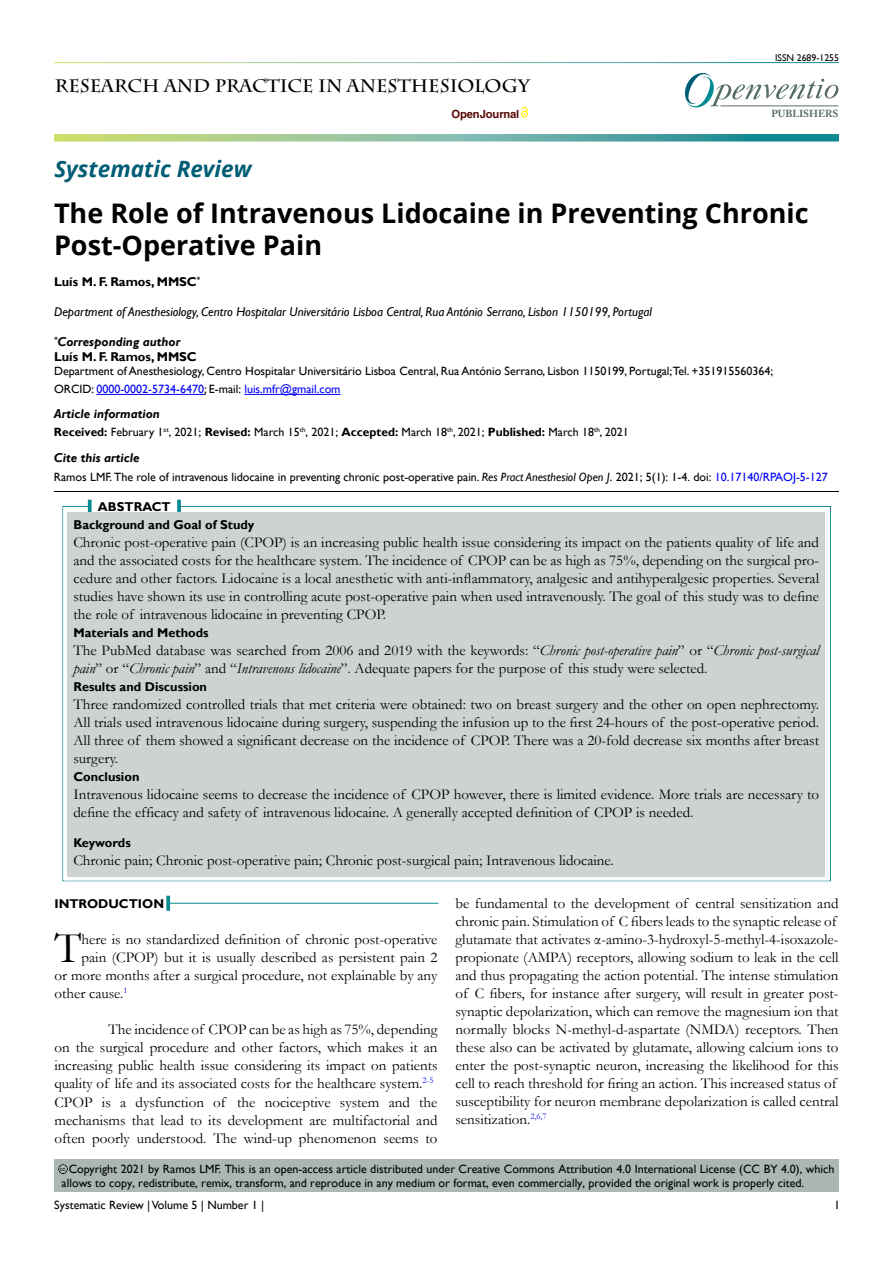
<style>
.page{position:relative;width:893px;height:1263px;background:#fff}
.page>*{position:absolute;margin:0;border:0;box-sizing:border-box;transform-origin:0 0}
.t1{font:43.8px "Garamond";color:#000}
.t2{font:700 27px/32.4px "Open Sans";color:#000101}
.t3{font:italic 700 22.5px "Open Sans";color:#015d76}
.t4{font:700 18px "Charlemagne Std";color:#000}
.t5{font:15px/18px "Garamond";color:#000}
.t6{font:italic 12.75px "Gill Sans";color:#000101}
.t7{font:700 12.75px "Gill Sans";color:#000}
.t8{font:italic 700 12.75px/15.3px "Gill Sans";color:#000101}
.t9{font:700 12.75px "Gill Sans";color:#000101}
.t10{font:italic 700 12.75px "Gill Sans";color:#000}
.t11{font:12px/18px "Gill Sans";color:#000101}
.t12{font:12px/14.4px "Gill Sans";color:#000}
.t13{font:700 11.25px "Helvetica LT Std";letter-spacing:-.015em;color:#580b05}
.t14{font:700 10.2px "Adobe Caslon Pro";color:#566d65}
.t15{font:9.75px "Gill Sans";color:#0a0000}
.t16{font:5.7px "Arial";color:#000}
.s1{font-style:normal}
.s2{color:#0000fa}
.s3{color:#000}
.s4{font-weight:700}
.s5{font-style:italic}
.s6{color:#000101}
</style>
<div class="page">
<svg style="left:685px;top:73px;width:153px;height:35px"></svg>
<hr style="left:720px;top:106px;width:118px;height:1px;background:#566d65">
<svg style="left:54px;top:134px;width:785px;height:8px"></svg>
<svg style="left:521px;top:106px;width:6px;height:11px"></svg>
<hr style="left:96px;top:394px;width:108px;height:1px;background:#0000fa">
<hr style="left:244px;top:394px;width:97px;height:1px;background:#0000fa">
<div style="left:42px;top:481px;width:810px;height:12px;background:#f6f1f3;opacity:.75"></div>
<div style="left:54px;top:1159px;width:785px;height:33px;background:#aab7b5"></div>
<div style="left:45px;top:1152px;width:38px;height:23px;background:#f6f1f3;opacity:.75"></div>
<div style="left:50px;top:497px;width:794px;height:385px;background:#f6f1f3;opacity:.75"></div>
<svg style="left:88px;top:500px;width:4px;height:12px"></svg>
<svg style="left:177px;top:500px;width:4px;height:12px"></svg>
<hr style="left:170px;top:903px;width:268px;height:1px;background:#0a8b93">
<svg style="left:166px;top:896px;width:4px;height:15px"></svg>
<p class="t4" style="left:55px;top:75px;width:476px">RESEARCH AND PRACTICE IN ANESTHESIOLOGY</p>
<h3 class="t3" style="left:54px;top:153px;width:199px">Systematic Review</h3>
<p class="t13" style="left:451px;top:107px;width:69px">Open Journal</p>
<p class="t15" style="left:775px;top:52px;width:65px">ISSN 2689-1255</p>
<p class="t14" style="left:771px;top:108px;width:69px">PUBLISHERS</p>
<h2 class="t2" style="left:54px;top:196px;width:756px">The Role of Intravenous Lidocaine in Preventing Chronic<br>Post-Operative Pain</h2>
<p class="t9" style="left:54px;top:274px;width:148px">Luís M. F. Ramos, MMSC<sup>*</sup></p>
<p class="t6" style="left:54px;top:305px;width:599px">Department of Anesthesiology, Centro Hospitalar Universitário Lisboa Central, Rua António Serrano, Lisbon 1150199, Portugal</p>
<p class="t8" style="left:54px;top:334px;width:144px"><sup>*</sup>Corresponding author<br><span class="s1">Luís M. F. Ramos, MMSC</span></p>
<p class="t11" style="left:54px;top:363px;width:721px">Department of Anesthesiology, Centro Hospitalar Universitário Lisboa Central, Rua António Serrano, Lisbon 1150199, Portugal;Tel. +351915560364;<br>ORCID: <span class="s2">0000-0002-5734-6470</span><span class="s3">;</span> E-mail: <span class="s2">luis.mfr@gmail.com</span></p>
<p class="t8" style="left:54px;top:406px;width:108px">Article information</p>
<p class="t11" style="left:54px;top:423px;width:576px"><span class="s4">Received:</span> February 1<sup>st</sup>, 2021; <span class="s4">Revised:</span> March 15<sup>th</sup>, 2021; <span class="s4">Accepted:</span> <span class="s3">March</span> 18<sup>th</sup>, 2021; <span class="s4">Published:</span> <span class="s3">March</span> 18<sup>th</sup>, 2021</p>
<p class="t10" style="left:54px;top:450px;width:87px">Cite this article</p>
<p class="t11" style="left:54px;top:468px;width:775px">Ramos LMF. The role of intravenous lidocaine in preventing chronic post-operative pain. <span class="s5">Res Pract Anesthesiol Open J</span>. 2021; 5(1): 1-4. doi: <span class="s2">10.17140/RPAOJ-5-127</span></p>
<p class="t7" style="left:98px;top:499px;width:74px">ABSTRACT</p>
<p class="t7" style="left:73px;top:517px;width:182px">Background and Goal of Study</p>
<p class="t5" style="left:73px;top:533px;width:747px;text-align:justify">Chronic post-operative pain (CPOP) is an increasing public health issue considering its impact on the patients quality of life and and the associated costs for the healthcare system. The incidence of CPOP can be as high as 75%, depending on the surgical pro&shy;cedure and other factors. Lidocaine is a local anesthetic with anti-inflammatory, analgesic and antihyperalgesic properties. Several studies have shown its use in controlling acute post-operative pain when used intravenously. The goal of this study was to define the role of intravenous lidocaine in preventing CPOP.</p>
<p class="t7" style="left:73px;top:625px;width:137px">Materials and Methods</p>
<p class="t5" style="left:73px;top:641px;width:747px">The PubMed database was searched from 2006 and 2019 with the keywords: “<span class="s5">Chronic post-operative pain</span>” or “<span class="s5">Chronic post-surgical pain</span>” or “<span class="s5">Chronic pain</span>” and “<span class="s5">Intravenous lidocaine</span>”. Adequate papers for the purpose of this study were selected.</p>
<p class="t7" style="left:73px;top:679px;width:135px">Results and Discussion</p>
<p class="t5" style="left:73px;top:695px;width:747px;text-align:justify">Three randomized controlled trials that met criteria were obtained: two on breast surgery and the other on open nephrectomy.<br>All trials used intravenous lidocaine during surgery, suspending the infusion up to the first 24-hours of the post-operative period.<br>All three of them showed a significant decrease on the incidence of CPOP. There was a 20-fold decrease six months after breast surgery.</p>
<p class="t7" style="left:73px;top:769px;width:68px">Conclusion</p>
<p class="t5" style="left:73px;top:785px;width:747px">Intravenous lidocaine seems to decrease the incidence of CPOP however, there is limited evidence. More trials are necessary to define the efficacy and safety of intravenous lidocaine. A generally accepted definition of CPOP is needed.</p>
<p class="t7" style="left:73px;top:835px;width:59px">Keywords</p>
<p class="t5" style="left:73px;top:851px;width:542px">Chronic pain; Chronic post-operative pain; Chronic post-surgical pain; Intravenous lidocaine.</p>
<p class="t7" style="left:54px;top:896px;width:111px">INTRODUCTION</p>
<h1 class="t1" style="left:55px;top:918px;width:28px">T</h1>
<p class="t5" style="left:82px;top:929px;width:357px">here is no standardized definition of chronic post-operative</p>
<p class="t5" style="left:82px;top:947px;width:357px">pain (CPOP) but it is usually described as persistent pain 2</p>
<p class="t5" style="left:54px;top:965px;width:385px">or more months after a surgical procedure, not explainable by any</p>
<p class="t5" style="left:54px;top:983px;width:75px">other cause.<sup>1</sup></p>
<p class="t5" style="left:54px;top:1020px;width:385px;text-indent:54px">The incidence of CPOP can be as high as 75%, depending on the surgical procedure and other factors, which makes it an increasing public health issue considering its impact on patients quality of life and its associated costs for the healthcare system.<sup>2-5<br></sup>CPOP is a dysfunction of the nociceptive system and the mechanisms that lead to its development are multifactorial and often poorly understood. The wind-up phenomenon seems to</p>
<p class="t5" style="left:455px;top:893px;width:385px">be fundamental to the development of central sensitization and chronic pain. Stimulation of C fibers leads to the synaptic release of glutamate that activates α-amino-3-hydroxyl-5-methyl-4-isoxazole&shy;propionate (AMPA) receptors, allowing sodium to leak in the cell and thus propagating the action potential. The intense stimulation of C fibers, for instance after surgery, will result in greater post&shy;synaptic depolarization, which can remove the magnesium ion that normally blocks N-methyl-d-aspartate (NMDA) receptors. Then these also can be activated by glutamate, allowing calcium ions to enter the post-synaptic neuron, increasing the likelihood for this cell to reach threshold for firing an action. This increased status of susceptibility for neuron membrane depolarization is called central sensitization.<sup>2,6,7</sup></p>
<p class="t12" style="left:62px;top:1162px;width:774px;text-indent:7px">Copyright 2021 by <span class="s6">Ramos LMF</span>. This is an open-access article distributed under Creative Commons Attribution 4.0 International License (CC BY 4.0), which allows to copy, redistribute, remix, transform, and reproduce in any medium or format, even commercially, provided the original work is properly cited.</p>
<p class="t16" style="left:60px;top:1165px;width:7px">cc</p>
<p class="t12" style="left:54px;top:1198px;width:211px">Systematic Review | Volume 5 | Number 1 |</p>
<p class="t12" style="left:834px;top:1198px;width:7px">1</p>
</div>
